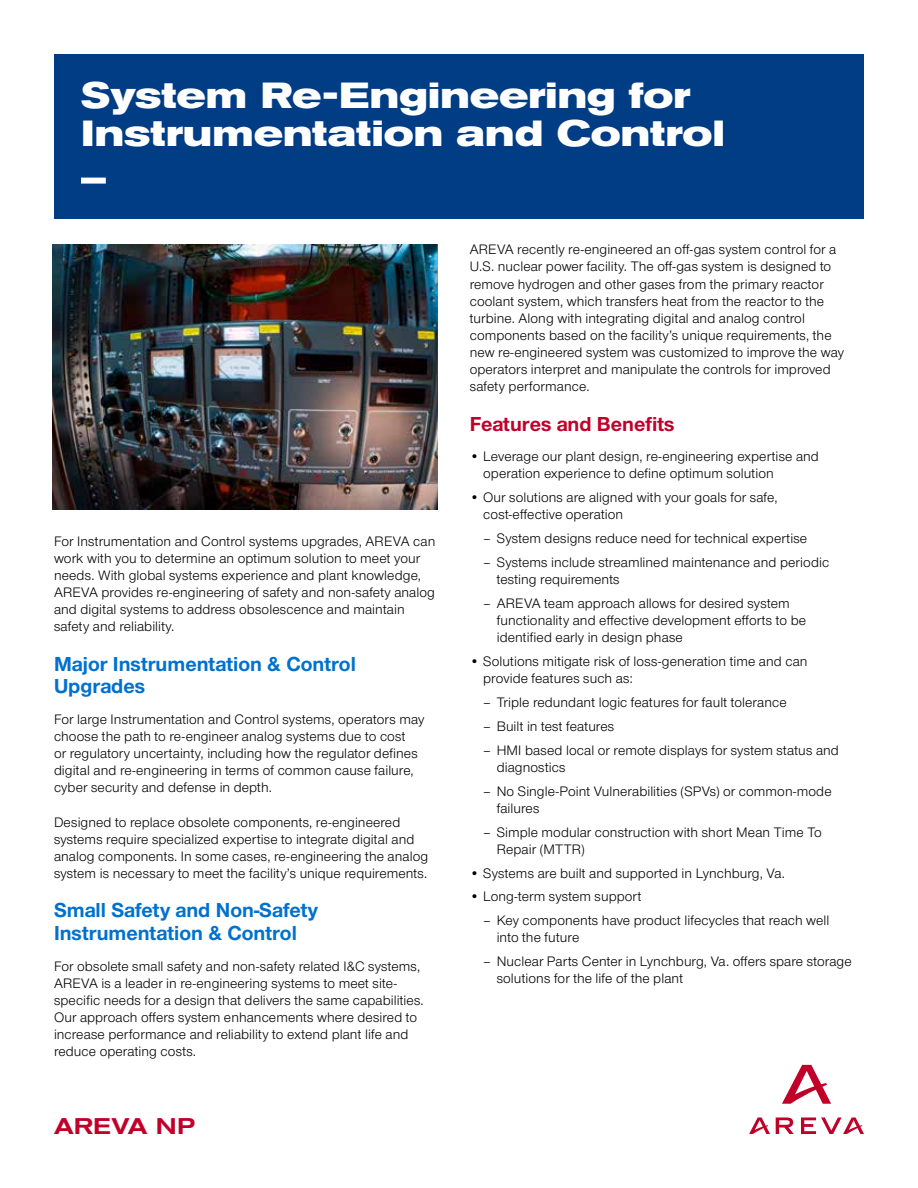
<style>
.page{position:relative;width:918px;height:1188px;background:#fff}
.page>*{position:absolute;margin:0;border:0;box-sizing:border-box;transform-origin:0 0}
.t1{font:700 expanded 36px/37.8px "Akzidenz Grotesk BE";letter-spacing:.005em;color:#fff}
.t2{font:500 expanded 22.5px "Akzidenz Grotesk BE";letter-spacing:.005em;color:#c1002a}
.t3{font:700 21px/22.5px "Nimbus AREVA";color:#0071ce}
.t4{font:700 21px "Nimbus AREVA";color:#c1002a}
.t5{font:14.25px/17.1px "Nimbus AREVA";letter-spacing:.005em;color:#000}
</style>
<div class="page">
<svg style="left:782px;top:1065px;width:49px;height:39px"></svg>
<svg style="left:776px;top:1117px;width:18px;height:17px"></svg>
<svg style="left:749px;top:1117px;width:21px;height:17px"></svg>
<svg style="left:801px;top:1117px;width:63px;height:17px"></svg>
<div style="left:54px;top:54px;width:810px;height:128px;background:#003d85"></div>
<div style="left:54px;top:133px;width:810px;height:86px;background:#003d85"></div>
<div style="left:81px;top:178px;width:25px;height:6px;background:#fff"></div>
<img style="left:52px;top:245px;width:386px;height:264px">
<h1 class="t1" style="left:81px;top:77px;width:645px">System Re-Engineering for<br>Instrumentation and Control</h1>
<p class="t5" style="left:54px;top:533px;width:383px">For Instrumentation and Control systems upgrades, AREVA can work with you to determine an optimum solution to meet your needs. With global systems experience and plant knowledge, AREVA provides re-engineering of safety and non-safety analog and digital systems to address obsolescence and maintain safety and reliability.</p>
<h3 class="t3" style="left:54px;top:653px;width:303px">Major Instrumentation &amp; Control<br>Upgrades</h3>
<p class="t5" style="left:54px;top:711px;width:372px">For large Instrumentation and Control systems, operators may choose the path to re-engineer analog systems due to cost<br>or regulatory uncertainty, including how the regulator defines digital and re-engineering in terms of common cause failure, cyber security and defense in depth.</p>
<p class="t5" style="left:54px;top:813px;width:376px">Designed to replace obsolete components, re-engineered systems require specialized expertise to integrate digital and analog components. In some cases, re-engineering the analog system is necessary to meet the facility’s unique requirements.</p>
<h3 class="t3" style="left:54px;top:899px;width:266px">Small Safety and Non-Safety<br>Instrumentation &amp; Control</h3>
<p class="t5" style="left:54px;top:957px;width:371px">For obsolete small safety and non-safety related I&amp;C systems, AREVA is a leader in re-engineering systems to meet site&shy;specific needs for a design that delivers the same capabilities.<br>Our approach offers system enhancements where desired to increase performance and reliability to extend plant life and reduce operating costs.</p>
<h2 class="t2" style="left:54px;top:1113px;width:142px">AREVA NP</h2>
<p class="t5" style="left:470px;top:241px;width:376px">AREVA recently re-engineered an off-gas system control for a U.S. nuclear power facility. The off-gas system is designed to remove hydrogen and other gases from the primary reactor coolant system, which transfers heat from the reactor to the turbine. Along with integrating digital and analog control components based on the facility’s unique requirements, the new re-engineered system was customized to improve the way operators interpret and manipulate the controls for improved safety performance.</p>
<h3 class="t4" style="left:470px;top:411px;width:206px">Features and Benefits</h3>
<p class="t5" style="left:483px;top:448px;width:337px;text-indent:-13px">• Leverage our plant design, re-engineering expertise and operation experience to define optimum solution</p>
<p class="t5" style="left:483px;top:489px;width:296px;text-indent:-13px">• Our solutions are aligned with your goals for safe, cost-effective operation</p>
<p class="t5" style="left:483px;top:530px;width:326px">– System designs reduce need for technical expertise</p>
<p class="t5" style="left:497px;top:554px;width:334px;text-indent:-13px">– Systems include streamlined maintenance and periodic testing requirements</p>
<p class="t5" style="left:497px;top:595px;width:311px;text-indent:-13px">– AREVA team approach allows for desired system functionality and effective development efforts to be identified early in design phase</p>
<p class="t5" style="left:483px;top:653px;width:326px;text-indent:-13px">• Solutions mitigate risk of loss-generation time and can provide features such as:</p>
<p class="t5" style="left:483px;top:694px;width:305px">– Triple redundant logic features for fault tolerance</p>
<p class="t5" style="left:483px;top:718px;width:133px">– Built in test features</p>
<p class="t5" style="left:497px;top:742px;width:344px;text-indent:-13px">– HMI based local or remote displays for system status and diagnostics</p>
<p class="t5" style="left:497px;top:783px;width:336px;text-indent:-13px">– No Single-Point Vulnerabilities (SPVs) or common-mode failures</p>
<p class="t5" style="left:497px;top:823px;width:327px;text-indent:-13px">– Simple modular construction with short Mean Time To<br>Repair (MTTR)</p>
<p class="t5" style="left:470px;top:864px;width:317px">• Systems are built and supported in Lynchburg, Va.</p>
<p class="t5" style="left:470px;top:888px;width:173px">• Long-term system support</p>
<p class="t5" style="left:497px;top:912px;width:334px;text-indent:-13px">– Key components have product lifecycles that reach well into the future</p>
<p class="t5" style="left:497px;top:953px;width:356px;text-indent:-13px">– Nuclear Parts Center in Lynchburg, Va. offers spare storage solutions for the life of the plant</p>
</div>
